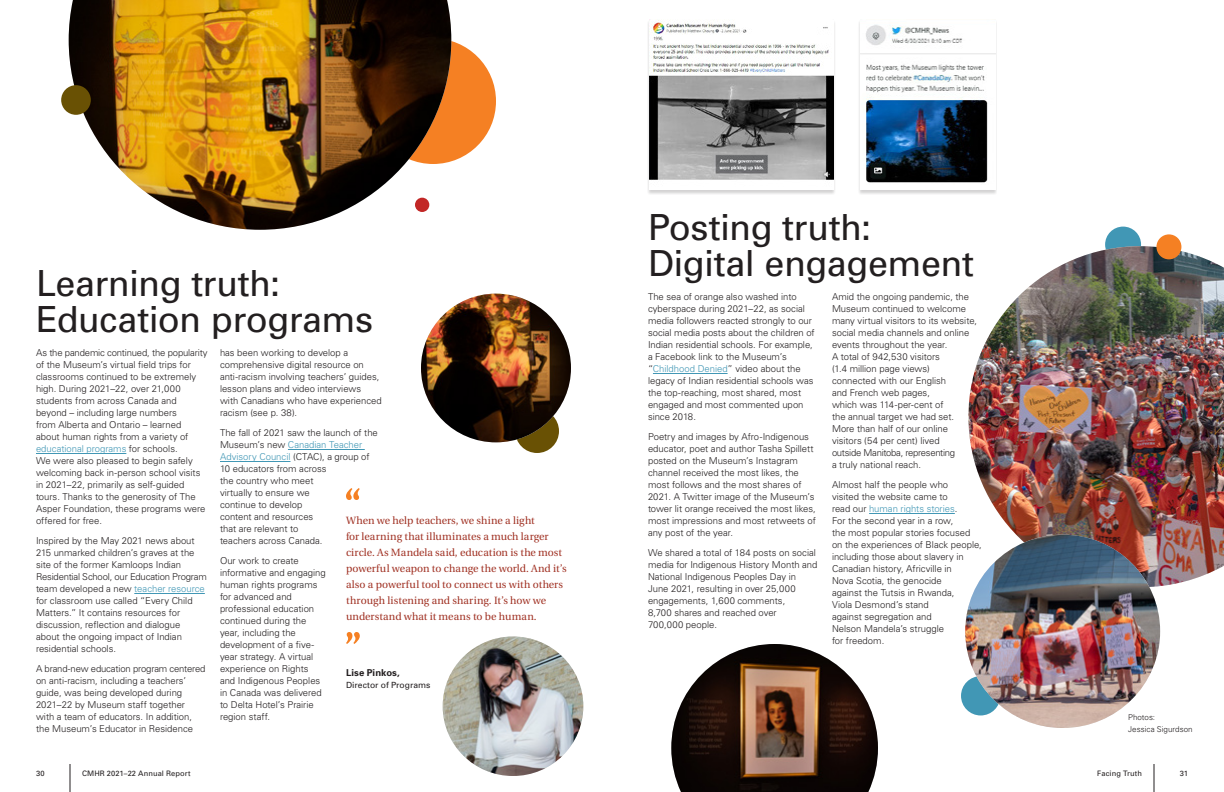
<style>
.page{position:relative;width:1224px;height:792px;background:#fff}
.page>*{position:absolute;margin:0;border:0;box-sizing:border-box;transform-origin:0 0}
.t1{font:36px/36px "Univers";letter-spacing:-.015em;color:#231f20}
.t2{font:10.5px/16px "Utopia";color:#a03123}
.t3{font:300 9.5px/12px "Univers";letter-spacing:-.005em;color:#231f20}
.t4{font:700 9.5px "Univers";letter-spacing:.01em;color:#231f20}
.t5{font:8.5px "Univers";letter-spacing:.005em;color:#231f20}
.t6{font:300 8px/12px "Univers";letter-spacing:.005em;color:#231f20}
.t7{font:7.5px "Univers";letter-spacing:.015em;color:#231f20}
.s1{color:#4197b5}
</style>
<div class="page">
<div style="left:961px;top:676px;width:39px;height:39px;background:#4197b5;border-radius:50%"></div>
<div style="left:515px;top:409px;width:44px;height:44px;background:#695104;border-radius:50%"></div>
<div style="left:370px;top:38px;width:126px;height:126px;background:#f58023;border-radius:50%"></div>
<div style="left:1105px;top:227px;width:36px;height:36px;background:#4197b5;border-radius:50%"></div>
<hr style="left:653px;top:373px;width:75px;height:1px;background:#4197b5">
<hr style="left:869px;top:513px;width:86px;height:1px;background:#4197b5">
<hr style="left:36px;top:453px;width:90px;height:1px;background:#4197b5">
<hr style="left:134px;top:593px;width:71px;height:1px;background:#4197b5">
<hr style="left:288px;top:449px;width:77px;height:1px;background:#4197b5">
<hr style="left:220px;top:461px;width:70px;height:1px;background:#4197b5">
<svg style="left:346px;top:488px;width:14px;height:12px"></svg>
<svg style="left:346px;top:632px;width:14px;height:12px"></svg>
<img style="left:69px;top:0;width:382px;height:230px">
<img style="left:968px;top:246px;width:256px;height:340px">
<div style="left:61px;top:85px;width:30px;height:30px;background:#695104;border-radius:50%"></div>
<img style="left:965px;top:535px;width:195px;height:193px">
<div style="left:1156px;top:234px;width:25px;height:25px;background:#f58023;border-radius:50%"></div>
<img style="left:671px;top:644px;width:207px;height:148px">
<div style="left:647px;top:19px;width:189px;height:176px;background:#231f20;opacity:.2"></div>
<img style="left:649px;top:19px;width:185px;height:170px">
<div style="left:857px;top:19px;width:140px;height:176px;background:#231f20;opacity:.2"></div>
<img style="left:860px;top:19px;width:135px;height:170px">
<img style="left:421px;top:294px;width:150px;height:148px">
<img style="left:443px;top:636px;width:140px;height:140px">
<svg style="left:70px;top:764px;width:1px;height:28px"></svg>
<svg style="left:1154px;top:764px;width:1px;height:28px"></svg>
<h1 class="t1" style="left:36px;top:265px;width:339px">Learning truth:<br>Education programs</h1>
<p class="t3" style="left:36px;top:346px;width:173px">As the pandemic continued, the popularity of the Museum’s virtual field trips for classrooms continued to be extremely high. During 2021–22, over 21,000 students from across Canada and beyond – including large numbers<br>from Alberta and Ontario – learned<br>about human rights from a variety of <span class="s1">educational programs</span> for schools.<br>We were also pleased to begin safely welcoming back in-person school visits in 2021–22, primarily as self-guided tours. Thanks to the generosity of The Asper Foundation, these programs were offered for free.</p>
<p class="t3" style="left:36px;top:534px;width:172px">Inspired by the May 2021 news about 215 unmarked children’s graves at the site of the former Kamloops Indian Residential School, our Education Program team developed a new <span class="s1">teacher resource </span>for classroom use called “Every Child Matters.” It contains resources for discussion, reflection and dialogue<br>about the ongoing impact of Indian residential schools.</p>
<p class="t3" style="left:36px;top:662px;width:171px">A brand-new education program centered on anti-racism, including a teachers’ guide, was being developed during 2021–22 by Museum staff together with a team of educators. In addition, the Museum’s Educator in Residence</p>
<p class="t3" style="left:220px;top:346px;width:163px">has been working to develop a comprehensive digital resource on anti-racism involving teachers’ guides, lesson plans and video interviews with Canadians who have experienced racism (see p. 38).</p>
<p class="t3" style="left:220px;top:426px;width:159px">The fall of 2021 saw the launch of the<br>Museum’s new <span class="s1">Canadian Teacher<br>Advisory Council</span> (CTAC), a group of<br>10 educators from across<br>the country who meet<br>virtually to ensure we<br>continue to develop<br>content and resources<br>that are relevant to<br>teachers across Canada.</p>
<p class="t3" style="left:220px;top:554px;width:107px">Our work to create informative and engaging human rights programs for advanced and professional education continued during the year, including the development of a five&shy;year strategy. A virtual experience on Rights and Indigenous Peoples in Canada was delivered to Delta Hotel’s Prairie region staff.</p>
<p class="t2" style="left:346px;top:513px;width:222px">When we help teachers, we shine a light<br>for learning that illuminates a much larger circle. As Mandela said, education is the most powerful weapon to change the world. And it’s also a powerful tool to connect us with others through listening and sharing. It’s how we understand what it means to be human.</p>
<p class="t4" style="left:346px;top:667px;width:55px">Lise Pinkos,</p>
<p class="t5" style="left:346px;top:680px;width:86px">Director of Programs</p>
<h1 class="t1" style="left:648px;top:209px;width:328px">Posting truth:<br>Digital engagement</h1>
<p class="t3" style="left:648px;top:290px;width:168px">The sea of orange also washed into cyberspace during 2021–22, as social media followers reacted strongly to our social media posts about the children of Indian residential schools. For example, a Facebook link to the Museum’s “<span class="s1">Childhood Denied</span>” video about the legacy of Indian residential schools was the top-reaching, most shared, most engaged and most commented upon since 2018.</p>
<p class="t3" style="left:648px;top:430px;width:169px">Poetry and images by Afro-Indigenous educator, poet and author Tasha Spillett posted on the Museum’s Instagram channel received the most likes, the most follows and the most shares of 2021. A Twitter image of the Museum’s tower lit orange received the most likes, most impressions and most retweets of any post of the year.</p>
<p class="t3" style="left:648px;top:546px;width:171px">We shared a total of 184 posts on social media for Indigenous History Month and<br>National Indigenous Peoples Day in<br>June 2021, resulting in over 25,000 engagements, 1,600 comments,<br>8,700 shares and reached over<br>700,000 people.</p>
<p class="t3" style="left:832px;top:290px;width:147px">Amid the ongoing pandemic, the<br>Museum continued to welcome many virtual visitors to its website, social media channels and online events throughout the year.<br>A total of 942,530 visitors<br>(1.4 million page views)<br>connected with our English<br>and French web pages,<br>which was 114-per-cent of<br>the annual target we had set.<br>More than half of our online visitors (54 per cent) lived<br>outside Manitoba, representing<br>a truly national reach.</p>
<p class="t3" style="left:832px;top:478px;width:151px">Almost half the people who<br>visited the website came to<br>read our <span class="s1">human rights stories</span>.<br>For the second year in a row,<br>the most popular stories focused on the experiences of Black people, including those about slavery in<br>Canadian history, Africville in<br>Nova Scotia, the genocide<br>against the Tutsis in Rwanda,<br>Viola Desmond’s stand<br>against segregation and<br>Nelson Mandela’s struggle<br>for freedom.</p>
<p class="t6" style="left:1128px;top:711px;width:66px">Photos:<br>Jessica Sigurdson</p>
<p class="t7" style="left:36px;top:769px;width:10px">30</p>
<p class="t7" style="left:82px;top:769px;width:110px">CMHR 2021–22 Annual Report</p>
<p class="t7" style="left:1097px;top:769px;width:46px">Facing Truth</p>
<p class="t7" style="left:1180px;top:769px;width:10px">31</p>
</div>
